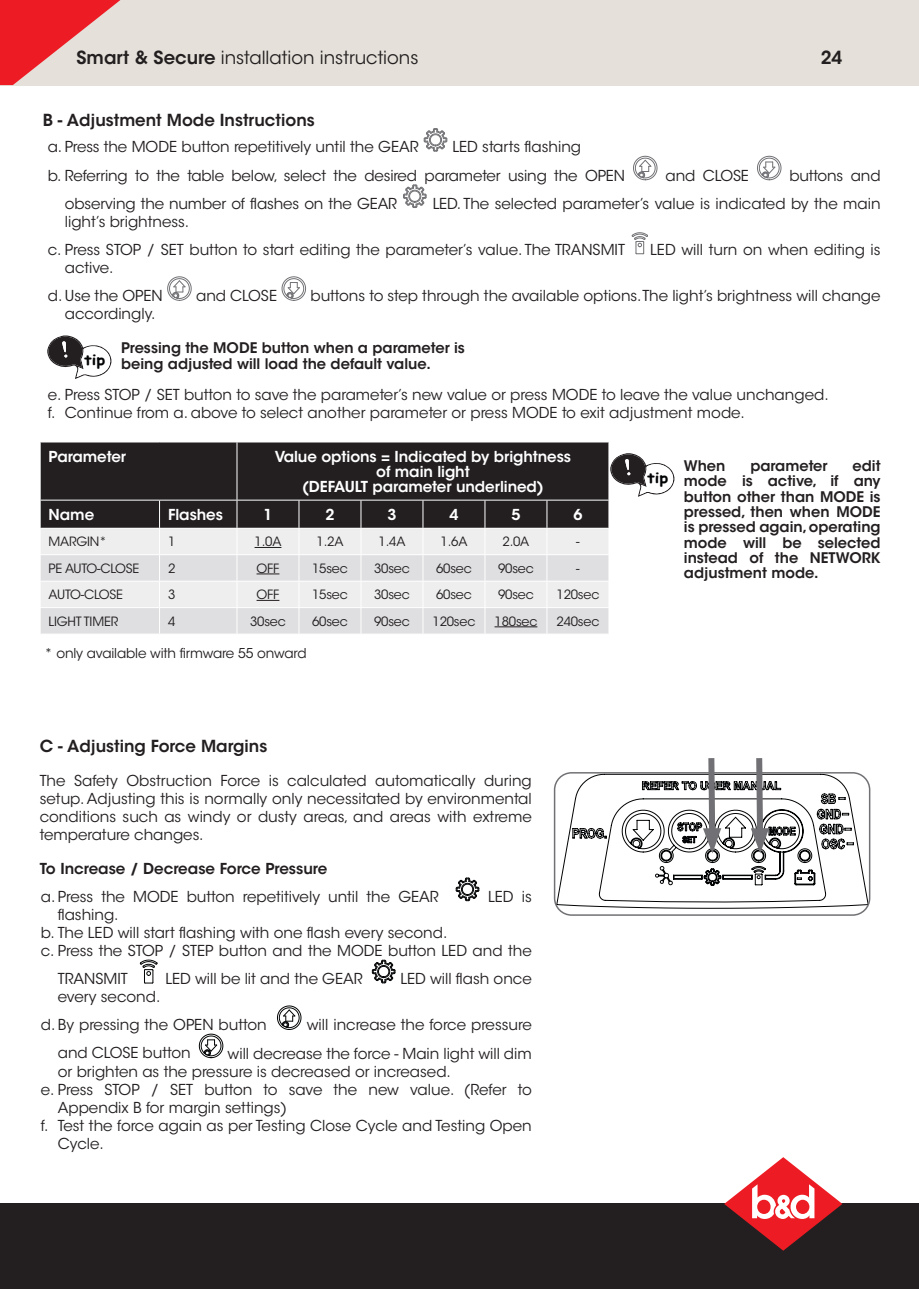
<style>
.page{position:relative;width:919px;height:1289px;background:#fff}
.page>*{position:absolute;margin:0;border:0;box-sizing:border-box;transform-origin:0 0}
.t1{font:18px "ITC Avant Garde Std";color:#231f20}
.t2{font:600 18px "ITC Avant Garde Std";color:#231f20}
.t3{font:600 16.5px "ITC Avant Garde Std";color:#231f20}
.t4{font:15px/18px "ITC Avant Garde Std";color:#231f20}
.t5{font:600 15px/15px "ITC Avant Garde Std";letter-spacing:-.005em;color:#fff;text-align:center}
.t6{font:600 15px "ITC Avant Garde Std";color:#231f20}
.t7{font:600 14.55px/15.3px "ITC Avant Garde Std";color:#231f20}
.t8{font:700 14.4px "Comic Sans MS";color:#020304;scale:1.13 1}
.t9{font:13.5px "ITC Avant Garde Std";letter-spacing:-.01em;color:#231f20}
.t10{font:12.75px "ITC Avant Garde Std";letter-spacing:-.015em;color:#231f20}
.s1{font-weight:600}
</style>
<div class="page">
<div style="left:0;top:1203px;width:918px;height:85px;background:#231f20"></div>
<svg style="left:724px;top:1157px;width:118px;height:93px"></svg>
<div style="left:0;top:0;width:918px;height:85px;background:#e5e1da"></div>
<svg style="left:0;top:0;width:120px;height:85px"></svg>
<svg style="left:41px;top:442px;width:567px;height:11px;background:#2d292a"></svg>
<hr style="left:236px;top:442px;width:1px;height:58px;background:#fff">
<svg style="left:455px;top:877px;width:24px;height:24px"></svg>
<svg style="left:140px;top:959px;width:18px;height:24px"></svg>
<svg style="left:371px;top:959px;width:24px;height:24px"></svg>
<svg style="left:277px;top:1005px;width:24px;height:24px"></svg>
<svg style="left:199px;top:1033px;width:24px;height:25px"></svg>
<div style="left:553px;top:772px;width:317px;height:143px;border:2px solid #717074;border-radius:17px"></div>
<svg style="left:556px;top:758px;width:313px;height:151px"></svg>
<svg style="left:423px;top:128px;width:24px;height:24px"></svg>
<svg style="left:633px;top:156px;width:24px;height:24px"></svg>
<svg style="left:757px;top:156px;width:24px;height:24px"></svg>
<svg style="left:403px;top:184px;width:24px;height:24px"></svg>
<svg style="left:631px;top:232px;width:17px;height:22px"></svg>
<svg style="left:167px;top:276px;width:25px;height:25px"></svg>
<svg style="left:281px;top:276px;width:25px;height:25px"></svg>
<svg style="left:47px;top:335px;width:65px;height:44px"></svg>
<svg style="left:40px;top:453px;width:635px;height:181px;background:#a19fa0"></svg>
<p class="t1" style="left:77px;top:46px;width:343px"><span class="s1">Smart &amp; Secure</span> installation instructions</p>
<p class="t2" style="left:820px;top:46px;width:23px">24</p>
<p class="t3" style="left:43px;top:109px;width:273px">B - Adjustment Mode Instructions</p>
<p class="t4" style="left:48px;top:138px;width:372px">a. Press the MODE button repetitively until the GEAR</p>
<p class="t4" style="left:48px;top:133px;width:578px;line-height:28.2px;text-indent:404px">LED starts flashing<br>b. Referring to the table below, select the desired parameter using the OPEN</p>
<p class="t4" style="left:665px;top:166px;width:85px">and CLOSE</p>
<p class="t4" style="left:789px;top:166px;width:93px">buttons and</p>
<p class="t4" style="left:65px;top:194px;width:334px">observing the number of flashes on the GEAR</p>
<p class="t4" style="left:433px;top:194px;width:449px">LED. The selected parameter’s value is indicated by the main</p>
<p class="t4" style="left:48px;top:207px;width:578px;line-height:28.2px;text-indent:17px">light’s brightness.<br>c. Press STOP / SET button to start editing the parameter’s value. The TRANSMIT</p>
<p class="t4" style="left:650px;top:241px;width:232px">LED will turn on when editing is</p>
<p class="t4" style="left:48px;top:254px;width:116px;line-height:28.2px;text-indent:17px">active.<br>d. Use the OPEN</p>
<p class="t4" style="left:196px;top:287px;width:82px">and CLOSE</p>
<p class="t4" style="left:310px;top:287px;width:571px">buttons to step through the available options. The light’s brightness will change</p>
<p class="t4" style="left:65px;top:305px;width:92px">accordingly.</p>
<p class="t7" style="left:121px;top:340px;width:345px">Pressing the MODE button when a parameter is being adjusted will load the default value.</p>
<p class="t8" style="left:84px;top:349px;width:20px">tip</p>
<p class="t4" style="left:48px;top:386px;width:782px">e. Press STOP / SET button to save the parameter’s new value or press MODE to leave the value unchanged. f. Continue from a. above to select another parameter or press MODE to exit adjustment mode.</p>
<p class="t7" style="left:683px;top:458px;width:43px">When</p>
<p class="t7" style="left:750px;top:458px;width:79px">parameter</p>
<p class="t5" style="left:49px;top:448px;width:79px">Parameter</p>
<p class="t5" style="left:275px;top:448px;width:298px">Value options = Indicated by brightness of main light<br>(DEFAULT parameter underlined)</p>
<p class="t5" style="left:49px;top:507px;width:47px">Name</p>
<p class="t5" style="left:168px;top:507px;width:56px">Flashes</p>
<p class="t5" style="left:263px;top:507px;width:11px">1</p>
<p class="t5" style="left:325px;top:507px;width:11px">2</p>
<p class="t5" style="left:387px;top:507px;width:11px">3</p>
<p class="t5" style="left:449px;top:507px;width:11px">4</p>
<p class="t5" style="left:511px;top:507px;width:11px">5</p>
<p class="t5" style="left:573px;top:507px;width:11px">6</p>
<p class="t10" style="left:49px;top:534px;width:60px">MARGIN*</p>
<p class="t10" style="left:168px;top:534px;width:9px">1</p>
<p class="t10" style="left:254px;top:534px;width:28px">1.0A</p>
<p class="t10" style="left:316px;top:534px;width:28px">1.2A</p>
<p class="t10" style="left:378px;top:534px;width:28px">1.4A</p>
<p class="t10" style="left:440px;top:534px;width:28px">1.6A</p>
<p class="t10" style="left:502px;top:534px;width:28px">2.0A</p>
<p class="t10" style="left:576px;top:534px;width:5px">-</p>
<p class="t10" style="left:49px;top:560px;width:92px">PE AUTO-CLOSE</p>
<p class="t10" style="left:168px;top:560px;width:9px">2</p>
<p class="t10" style="left:256px;top:560px;width:24px">OFF</p>
<p class="t10" style="left:312px;top:560px;width:37px">15sec</p>
<p class="t10" style="left:374px;top:560px;width:37px">30sec</p>
<p class="t10" style="left:436px;top:560px;width:37px">60sec</p>
<p class="t10" style="left:498px;top:560px;width:37px">90sec</p>
<p class="t10" style="left:576px;top:560px;width:5px">-</p>
<p class="t10" style="left:49px;top:586px;width:76px">AUTO-CLOSE</p>
<p class="t10" style="left:168px;top:586px;width:9px">3</p>
<p class="t10" style="left:256px;top:586px;width:24px">OFF</p>
<p class="t10" style="left:312px;top:586px;width:37px">15sec</p>
<p class="t10" style="left:374px;top:586px;width:37px">30sec</p>
<p class="t10" style="left:436px;top:586px;width:37px">60sec</p>
<p class="t10" style="left:498px;top:586px;width:37px">90sec</p>
<p class="t10" style="left:556px;top:586px;width:44px">120sec</p>
<p class="t10" style="left:49px;top:613px;width:71px">LIGHT TIMER</p>
<p class="t10" style="left:168px;top:613px;width:9px">4</p>
<p class="t10" style="left:250px;top:613px;width:37px">30sec</p>
<p class="t10" style="left:312px;top:613px;width:37px">60sec</p>
<p class="t10" style="left:374px;top:613px;width:37px">90sec</p>
<p class="t10" style="left:432px;top:613px;width:44px">120sec</p>
<p class="t10" style="left:494px;top:613px;width:44px">180sec</p>
<p class="t10" style="left:556px;top:613px;width:44px">240sec</p>
<p class="t7" style="left:683px;top:458px;width:198px;text-align:justify;text-indent:169px">edit mode is active, if any button other than MODE is pressed, then when MODE is pressed again, operating mode will be selected instead of the NETWORK adjustment mode.</p>
<p class="t8" style="left:647px;top:467px;width:20px">tip</p>
<p class="t9" style="left:45px;top:644px;width:263px">* only available with firmware 55 onward</p>
<p class="t3" style="left:40px;top:736px;width:229px">C - Adjusting Force Margins</p>
<p class="t4" style="left:40px;top:772px;width:493px;text-align:justify">The Safety Obstruction Force is calculated automatically during setup. Adjusting this is normally only necessitated by environmental conditions such as windy or dusty areas, and areas with extreme temperature changes.</p>
<p class="t6" style="left:40px;top:858px;width:289px">To Increase / Decrease Force Pressure</p>
<p class="t4" style="left:41px;top:887px;width:399px">a. Press the MODE button repetitively until the GEAR</p>
<p class="t4" style="left:488px;top:887px;width:45px">LED is</p>
<p class="t4" style="left:41px;top:905px;width:492px;text-indent:17px">flashing.<br>b. The LED will start flashing with one flash every second.<br>c. Press the STOP / STEP button and the MODE button LED and the</p>
<p class="t4" style="left:58px;top:969px;width:71px">TRANSMIT</p>
<p class="t4" style="left:165px;top:969px;width:199px">LED will be lit and the GEAR</p>
<p class="t4" style="left:400px;top:969px;width:133px">LED will flash once</p>
<p class="t4" style="left:41px;top:982px;width:227px;line-height:28.2px;text-indent:17px">every second.<br>d. By pressing the OPEN button</p>
<p class="t4" style="left:307px;top:1016px;width:226px">will increase the force pressure</p>
<p class="t4" style="left:58px;top:1044px;width:134px">and CLOSE button</p>
<p class="t4" style="left:227px;top:1044px;width:305px">will decrease the force - Main light will dim</p>
<p class="t4" style="left:58px;top:1062px;width:394px">or brighten as the pressure is decreased or increased.</p>
<p class="t4" style="left:41px;top:1080px;width:492px">e. Press STOP / SET button to save the new value. (Refer to</p>
<p class="t4" style="left:58px;top:1098px;width:231px">Appendix B for margin settings)</p>
<p class="t4" style="left:41px;top:1116px;width:492px">f. Test the force again as per Testing Close Cycle and Testing Open</p>
<p class="t4" style="left:58px;top:1134px;width:47px">Cycle.</p>
</div>
